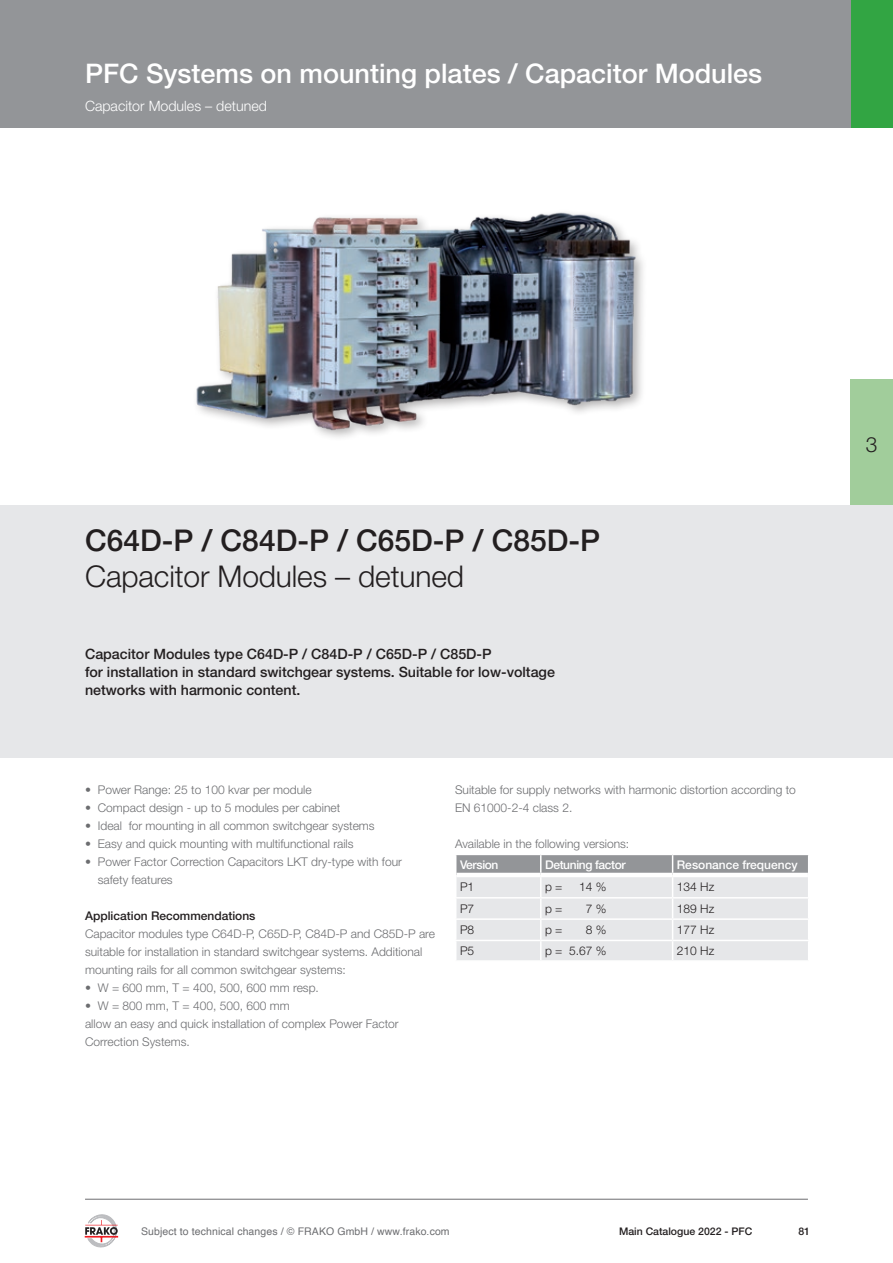
<style>
.page{position:relative;width:893px;height:1263px;background:#fff}
.page>*{position:absolute;margin:0;border:0;box-sizing:border-box;transform-origin:0 0}
.t1{font:500 30px "Helvetica Neue LT Std";color:#231f20}
.t2{font:300 30px "Helvetica Neue LT Std";letter-spacing:-.005em;color:#231f20}
.t3{font:500 27px "Helvetica Neue LT Std";color:#fff}
.t4{font:300 21px "Helvetica Neue LT Std";color:#231f20}
.t5{font:500 14.25px/18px "Helvetica Neue LT Std";color:#231f20}
.t6{font:300 14.25px "Helvetica Neue LT Std";color:#fff}
.t7{font:300 12px/18px "Helvetica Neue LT Std";color:#6c6d70}
.t8{font:300 12px "Helvetica Neue LT Std";color:#231f20}
.t9{font:500 12px "Helvetica Neue LT Std";color:#231f20}
.t10{font:500 12px "Helvetica Neue LT Std";letter-spacing:-.03em;color:#fff}
.t11{font:500 12px "Helvetica Neue LT Std";color:#fff}
.t12{font:10.5px "Helvetica";letter-spacing:.01em;color:#6c6d70}
.t13{font:500 10.5px "Helvetica Neue LT Std";color:#231f20}
</style>
<div class="page">
<div style="left:850px;top:0;width:43px;height:128px;background:#32a543"></div>
<div style="left:850px;top:380px;width:43px;height:126px;background:#a1cd9b"></div>
<div style="left:193px;top:209px;width:455px;height:233px;background:#231f20;opacity:.35"></div>
<img style="left:193px;top:209px;width:446px;height:224px">
<div style="left:0;top:506px;width:893px;height:252px;background:#e6e7e9"></div>
<div style="left:0;top:0;width:850px;height:128px;background:#939598"></div>
<hr style="left:85px;top:1199px;width:723px;height:1px;background:#6c6d70">
<svg style="left:85px;top:1214px;width:34px;height:34px"></svg>
<svg style="left:456px;top:854px;width:353px;height:106px;background:#d9dadc"></svg>
<hr style="left:456px;top:873px;width:85px;height:4px;background:#fff">
<hr style="left:541px;top:873px;width:132px;height:4px;background:#fff">
<hr style="left:673px;top:873px;width:135px;height:4px;background:#fff">
<h2 class="t3" style="left:85px;top:57px;width:679px">PFC Systems on mounting plates / Capacitor Modules</h2>
<p class="t6" style="left:85px;top:97px;width:183px">Capacitor Modules – detuned</p>
<h1 class="t1" style="left:85px;top:522px;width:517px">C64D-P / C84D-P / C65D-P / C85D-P</h1>
<h1 class="t2" style="left:85px;top:558px;width:380px">Capacitor Modules – detuned</h1>
<p class="t5" style="left:85px;top:644px;width:471px">Capacitor Modules type C64D-P / C84D-P / C65D-P / C85D-P<br>for installation in standard switchgear systems. Suitable for low-voltage networks with harmonic content.</p>
<p class="t7" style="left:85px;top:780px;width:228px">• Power Range: 25 to 100 kvar per module</p>
<p class="t7" style="left:85px;top:798px;width:257px">• Compact design - up to 5 modules per cabinet</p>
<p class="t7" style="left:85px;top:816px;width:291px">• Ideal for mounting in all common switchgear systems</p>
<p class="t7" style="left:85px;top:834px;width:270px">• Easy and quick mounting with multifunctional rails</p>
<p class="t7" style="left:98px;top:852px;width:306px;text-indent:-13px">• Power Factor Correction Capacitors LKT dry-type with four safety features</p>
<p class="t9" style="left:85px;top:908px;width:172px">Application Recommendations</p>
<p class="t7" style="left:85px;top:924px;width:352px">Capacitor modules type C64D-P, C65D-P, C84D-P and C85D-P are suitable for installation in standard switchgear systems. Additional mounting rails for all common switchgear systems:</p>
<p class="t7" style="left:85px;top:978px;width:235px">• W = 600 mm, T = 400, 500, 600 mm resp.</p>
<p class="t7" style="left:85px;top:996px;width:315px">• W = 800 mm, T = 400, 500, 600 mm<br>allow an easy and quick installation of complex Power Factor<br>Correction Systems.</p>
<p class="t7" style="left:455px;top:780px;width:342px">Suitable for supply networks with harmonic distortion according to<br>EN 61000-2-4 class 2.</p>
<p class="t7" style="left:455px;top:834px;width:176px">Available in the following versions:</p>
<p class="t10" style="left:460px;top:857px;width:40px">Version</p>
<p class="t10" style="left:545px;top:857px;width:82px">Detuning factor</p>
<p class="t11" style="left:677px;top:857px;width:122px">Resonance frequency</p>
<p class="t8" style="left:460px;top:880px;width:16px">P1</p>
<p class="t8" style="left:545px;top:880px;width:19px">p =</p>
<p class="t8" style="left:579px;top:880px;width:29px">14 %</p>
<p class="t8" style="left:677px;top:880px;width:39px">134 Hz</p>
<p class="t8" style="left:460px;top:901px;width:16px">P7</p>
<p class="t8" style="left:545px;top:901px;width:19px">p =</p>
<p class="t8" style="left:586px;top:901px;width:22px">7 %</p>
<p class="t8" style="left:677px;top:901px;width:39px">189 Hz</p>
<p class="t8" style="left:460px;top:922px;width:16px">P8</p>
<p class="t8" style="left:545px;top:922px;width:19px">p =</p>
<p class="t8" style="left:586px;top:922px;width:22px">8 %</p>
<p class="t8" style="left:677px;top:922px;width:39px">177 Hz</p>
<p class="t8" style="left:460px;top:943px;width:16px">P5</p>
<p class="t8" style="left:545px;top:943px;width:63px">p = 5.67 %</p>
<p class="t8" style="left:677px;top:943px;width:39px">210 Hz</p>
<h3 class="t4" style="left:866px;top:431px;width:13px">3</h3>
<p class="t12" style="left:141px;top:1223px;width:310px">Subject to technical changes / © FRAKO GmbH / www.frako.com</p>
<p class="t13" style="left:619px;top:1225px;width:135px">Main Catalogue 2022 - PFC</p>
<p class="t13" style="left:798px;top:1225px;width:13px">81</p>
</div>
